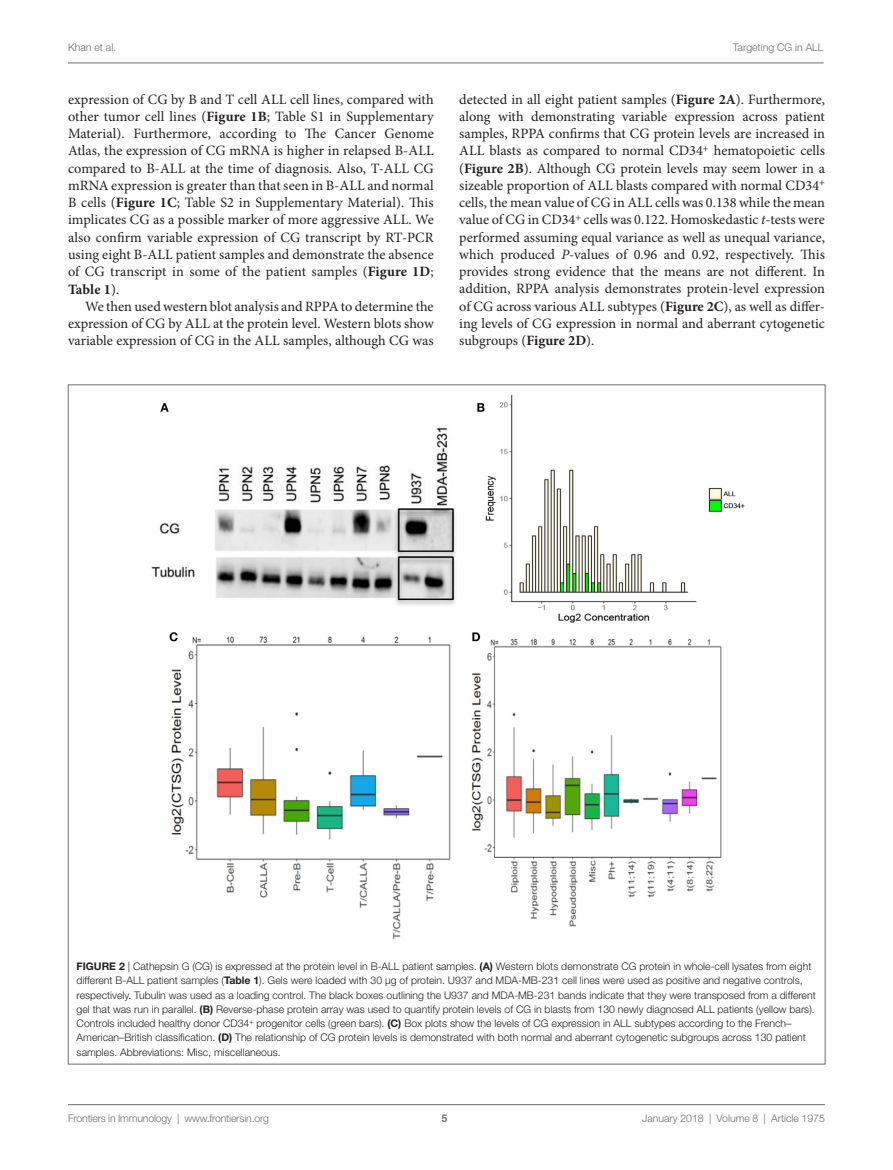
<style>
.page{position:relative;width:893px;height:1170px;background:#fff}
.page>*{position:absolute;margin:0;border:0;box-sizing:border-box;transform-origin:0 0}
.t1{font:14.25px/17.2px "Minion Pro";color:#231f20;text-align:justify}
.t2{font:300 10.5px/14.2px "Helvetica Neue LT Std";color:#231f20}
.t3{font:300 10.5px "Helvetica Neue LT Std";color:#6c6d70}
.t4{font:700 10.5px "Helvetica Neue LT Std";color:#6c6d70}
.s1{font-weight:700}
.s2{font-style:italic}
</style>
<div class="page">
<img style="left:151px;top:394px;width:594px;height:546px">
<hr style="left:68px;top:1104px;width:757px;height:1px;background:#6c6d70">
<hr style="left:68px;top:63px;width:756px;height:1px;background:#6c6d70">
<p class="t3" style="left:68px;top:41px;width:50px">Khan et al.</p>
<p class="t3" style="left:733px;top:41px;width:92px">Targeting CG in ALL</p>
<p class="t1" style="left:68px;top:90px;width:367px">expression of CG by B and T cell ALL cell lines, compared with other tumor cell lines (<span class="s1">Figure 1B</span>; Table S1 in Supplementary Material). Furthermore, according to The Cancer Genome Atlas, the expression of CG mRNA is higher in relapsed B-ALL compared to B-ALL at the time of diagnosis. Also, T-ALL CG mRNA expression is greater than that seen in B-ALL and normal B cells (<span class="s1">Figure 1C</span>; Table S2 in Supplementary Material). This implicates CG as a possible marker of more aggressive ALL. We also confirm variable expression of CG transcript by RT-PCR using eight B-ALL patient samples and demonstrate the absence of CG transcript in some of the patient samples (<span class="s1">Figure 1D</span>; <span class="s1">Table 1</span>).</p>
<p class="t1" style="left:68px;top:297px;width:367px;text-indent:17px">We then used western blot analysis and RPPA to determine the expression of CG by ALL at the protein level. Western blots show variable expression of CG in the ALL samples, although CG was</p>
<p class="t1" style="left:459px;top:90px;width:367px">detected in all eight patient samples (<span class="s1">Figure 2A</span>). Furthermore, along with demonstrating variable expression across patient samples, RPPA confirms that CG protein levels are increased in ALL blasts as compared to normal CD34<sup>+</sup> hematopoietic cells (<span class="s1">Figure 2B</span>). Although CG protein levels may seem lower in a sizeable proportion of ALL blasts compared with normal CD34<sup>+ </sup>cells, the mean value of CG in ALL cells was 0.138 while the mean value of CG in CD34<sup>+</sup> cells was 0.122. Homoskedastic <span class="s2">t</span>-tests were performed assuming equal variance as well as unequal variance, which produced <span class="s2">P</span>-values of 0.96 and 0.92, respectively. This provides strong evidence that the means are not different. In addition, RPPA analysis demonstrates protein-level expression of CG across various ALL subtypes (<span class="s1">Figure 2C</span>), as well as differ&shy;ing levels of CG expression in normal and aberrant cytogenetic subgroups (<span class="s1">Figure 2D</span>).</p>
<p class="t2" style="left:77px;top:958px;width:741px"><span class="s1">FIGURE 2</span> | Cathepsin G (CG) is expressed at the protein level in B-ALL patient samples. <span class="s1">(A)</span> Western blots demonstrate CG protein in whole-cell lysates from eight different B-ALL patient samples (<span class="s1">TABLE 1</span>). Gels were loaded with 30 µg of protein. U937 and MDA-MB-231 cell lines were used as positive and negative controls, respectively. Tubulin was used as a loading control. The black boxes outlining the U937 and MDA-MB-231 bands indicate that they were transposed from a different gel that was run in parallel. <span class="s1">(B)</span> Reverse-phase protein array was used to quantify protein levels of CG in blasts from 130 newly diagnosed ALL patients (yellow bars).<br>Controls included healthy donor CD34<sup>+</sup> progenitor cells (green bars). <span class="s1">(C)</span> Box plots show the levels of CG expression in ALL subtypes according to the French– American–British classification. <span class="s1">(D)</span> The relationship of CG protein levels is demonstrated with both normal and aberrant cytogenetic subgroups across 130 patient samples. Abbreviations: Misc, miscellaneous.</p>
<p class="t3" style="left:68px;top:1111px;width:203px">Frontiers in Immunology | www.frontiersin.org</p>
<p class="t3" style="left:642px;top:1111px;width:184px">January 2018 | Volume 8 | Article 1975</p>
<p class="t4" style="left:441px;top:1111px;width:7px">5</p>
</div>
